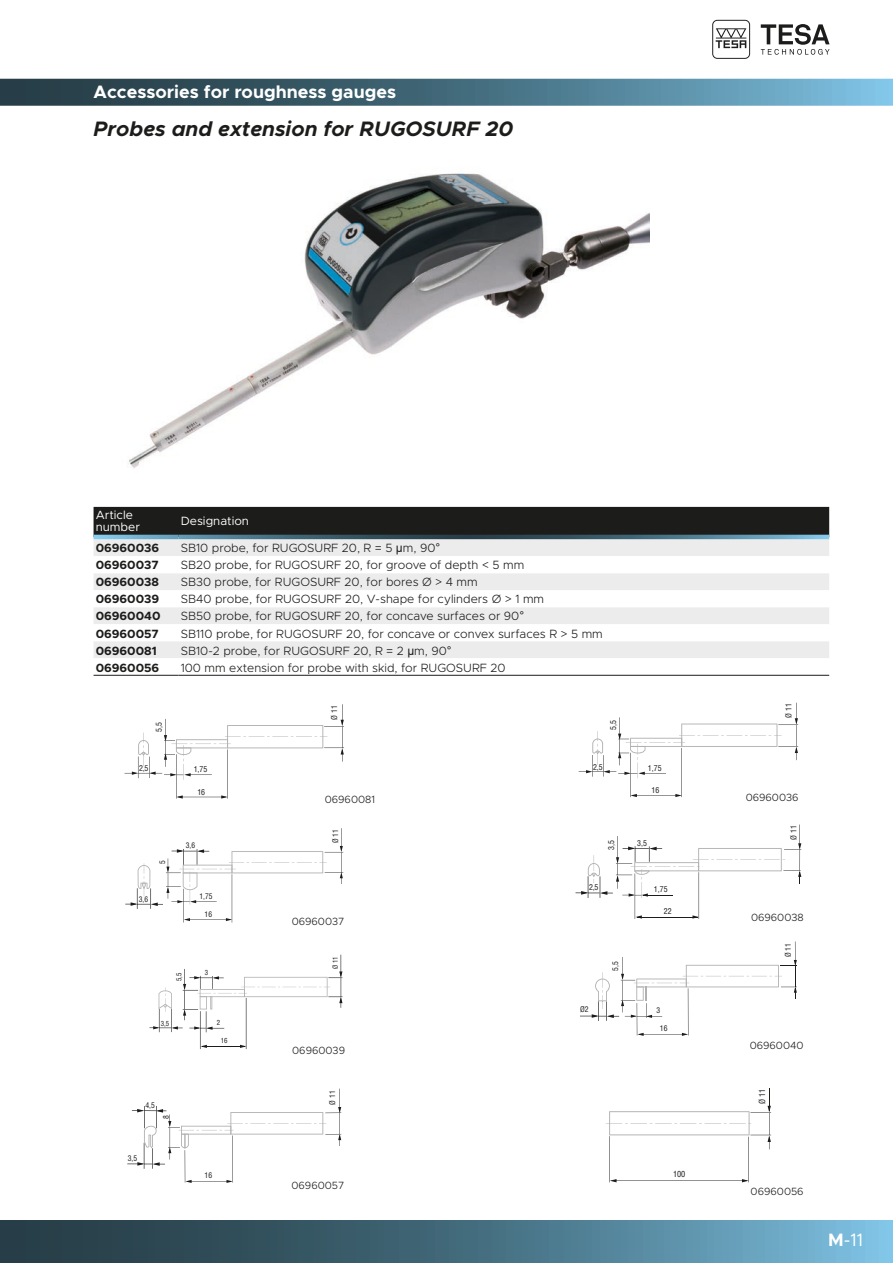
<style>
.page{position:relative;width:893px;height:1263px;background:#fff}
.page>*{position:absolute;margin:0;border:0;box-sizing:border-box;transform-origin:0 0}
.t1{font:italic 700 21px "Metropolis";color:#1c1c1b}
.t2{font:700 18px "Metropolis";color:#fff}
.t3{font:18px "Metropolis";color:#fff}
.t4{font:300 12px "Metropolis";color:#1c1c1b}
.t5{font:700 12px "Metropolis";color:#1c1c1b}
.t6{font:12px/12px "Metropolis";color:#fff}
.t7{font:300 10.5px "Metropolis";color:#1c1c1b}
.t8{font:condensed 8.25px "Helvetica LT Std";color:#1c1c1b}
.t9{font:condensed 7.95px "Helvetica LT Std";color:#1c1c1b}
.t10{font:condensed 7.65px "Helvetica LT Std";color:#1c1c1b}
.t11{font:condensed 7.5px "Helvetica LT Std";color:#1c1c1b}
.t12{font:condensed 6.9px "Helvetica LT Std";color:#1c1c1b}
.s1{font-family:"Arial";font-weight:400}
.s2{font-weight:700}
</style>
<div class="page">
<svg style="left:712px;top:20px;width:38px;height:39px"></svg>
<svg style="left:761px;top:24px;width:69px;height:31px"></svg>
<svg style="left:0;top:1220px;width:893px;height:43px;background:#487183"></svg>
<svg style="left:0;top:79px;width:893px;height:27px;background:#4a7385"></svg>
<div style="left:94px;top:507px;width:735px;height:28px;background:#1c1c1b"></div>
<div style="left:94px;top:539px;width:735px;height:17px;background:#edeced"></div>
<svg style="left:94px;top:573px;width:735px;height:102px;fill:#f4f3f4"></svg>
<svg style="left:94px;top:535px;width:85px;height:4px"></svg>
<svg style="left:179px;top:535px;width:650px;height:4px;background:#446c7d"></svg>
<hr style="left:94px;top:675px;width:85px;height:1px;background:#1c1c1b">
<hr style="left:179px;top:675px;width:650px;height:1px;background:#1c1c1b">
<img style="left:129px;top:173px;width:521px;height:295px">
<svg style="left:579px;top:703px;width:219px;height:94px"></svg>
<svg style="left:125px;top:828px;width:218px;height:94px"></svg>
<svg style="left:575px;top:824px;width:226px;height:95px"></svg>
<svg style="left:149px;top:955px;width:193px;height:94px"></svg>
<svg style="left:580px;top:941px;width:217px;height:95px"></svg>
<hr style="left:232px;top:1135px;width:1px;height:47px;background:#1c1c1b">
<hr style="left:185px;top:1150px;width:1px;height:32px;background:#1c1c1b">
<hr style="left:187px;top:1181px;width:44px;height:1px;background:#1c1c1b">
<svg style="left:226px;top:1180px;width:7px;height:3px"></svg>
<svg style="left:185px;top:1180px;width:7px;height:3px"></svg>
<svg style="left:127px;top:1088px;width:214px;height:81px"></svg>
<svg style="left:125px;top:704px;width:219px;height:95px"></svg>
<hr style="left:609px;top:1136px;width:1px;height:46px;background:#1c1c1b">
<hr style="left:748px;top:1137px;width:1px;height:45px;background:#1c1c1b">
<hr style="left:611px;top:1180px;width:136px;height:1px;background:#1c1c1b">
<svg style="left:742px;top:1179px;width:7px;height:3px"></svg>
<svg style="left:610px;top:1179px;width:7px;height:3px"></svg>
<svg style="left:606px;top:1088px;width:165px;height:61px"></svg>
<h2 class="t2" style="left:94px;top:80px;width:304px">Accessories for roughness gauges</h2>
<h1 class="t1" style="left:94px;top:115px;width:421px">Probes and extension for RUGOSURF 20</h1>
<p class="t6" style="left:96px;top:508px;width:46px">Article number</p>
<p class="t6" style="left:181px;top:514px;width:70px">Designation</p>
<p class="t5" style="left:96px;top:541px;width:65px">06960036</p>
<p class="t4" style="left:181px;top:541px;width:261px">SB10 probe, for RUGOSURF 20, R = 5 <span class="s1">µ</span>m, 90<span class="s1">°</span></p>
<p class="t5" style="left:96px;top:558px;width:65px">06960037</p>
<p class="t4" style="left:181px;top:558px;width:345px">SB20 probe, for RUGOSURF 20, for groove of depth &lt; 5 mm</p>
<p class="t5" style="left:96px;top:575px;width:65px">06960038</p>
<p class="t4" style="left:181px;top:575px;width:299px">SB30 probe, for RUGOSURF 20, for bores Ø &gt; 4 mm</p>
<p class="t5" style="left:96px;top:592px;width:65px">06960039</p>
<p class="t4" style="left:181px;top:592px;width:365px">SB40 probe, for RUGOSURF 20, V-shape for cylinders Ø &gt; 1 mm</p>
<p class="t5" style="left:96px;top:609px;width:66px">06960040</p>
<p class="t4" style="left:181px;top:609px;width:345px">SB50 probe, for RUGOSURF 20, for concave surfaces or 90<span class="s1">°</span></p>
<p class="t5" style="left:96px;top:626px;width:65px">06960057</p>
<p class="t4" style="left:181px;top:626px;width:424px">SB110 probe, for RUGOSURF 20, for concave or convex surfaces R &gt; 5 mm</p>
<p class="t5" style="left:96px;top:643px;width:63px">06960081</p>
<p class="t4" style="left:181px;top:643px;width:272px">SB10-2 probe, for RUGOSURF 20, R = 2 <span class="s1">µ</span>m, 90<span class="s1">°</span></p>
<p class="t5" style="left:96px;top:660px;width:65px">06960056</p>
<p class="t4" style="left:181px;top:660px;width:326px">100 mm extension for probe with skid, for RUGOSURF 20</p>
<p class="t9" style="left:154px;top:732px;width:11px;rotate:-90deg">5,5</p>
<p class="t9" style="left:139px;top:763px;width:11px">2,5</p>
<p class="t9" style="left:194px;top:764px;width:15px">1,75</p>
<p class="t9" style="left:197px;top:787px;width:9px">16</p>
<p class="t9" style="left:329px;top:719px;width:16px;rotate:-90deg">Ø 11</p>
<p class="t7" style="left:325px;top:792px;width:52px">06960081</p>
<p class="t9" style="left:608px;top:730px;width:11px;rotate:-90deg">5,5</p>
<p class="t9" style="left:593px;top:762px;width:11px">2,5</p>
<p class="t9" style="left:648px;top:763px;width:15px">1,75</p>
<p class="t9" style="left:651px;top:785px;width:9px">16</p>
<p class="t11" style="left:158px;top:864px;width:5px;rotate:-90deg">5</p>
<p class="t11" style="left:139px;top:894px;width:11px">3,6</p>
<p class="t11" style="left:186px;top:841px;width:11px">3,6</p>
<p class="t11" style="left:200px;top:891px;width:15px">1,75</p>
<p class="t11" style="left:205px;top:909px;width:9px">16</p>
<p class="t12" style="left:175px;top:981px;width:10px;rotate:-90deg">5,5</p>
<p class="t12" style="left:161px;top:1019px;width:10px">3,5</p>
<p class="t12" style="left:205px;top:968px;width:5px">3</p>
<p class="t12" style="left:217px;top:1018px;width:5px">2</p>
<p class="t12" style="left:221px;top:1036px;width:8px">16</p>
<p class="t10" style="left:145px;top:1100px;width:11px">4,5</p>
<p class="t10" style="left:161px;top:1119px;width:5px;rotate:-90deg">8</p>
<p class="t10" style="left:128px;top:1154px;width:11px">3,5</p>
<p class="t10" style="left:205px;top:1170px;width:9px">16</p>
<p class="t11" style="left:331px;top:843px;width:16px;rotate:-90deg">Ø 11</p>
<p class="t7" style="left:292px;top:915px;width:54px">06960037</p>
<p class="t12" style="left:331px;top:969px;width:14px;rotate:-90deg">Ø 11</p>
<p class="t7" style="left:292px;top:1044px;width:54px">06960039</p>
<p class="t10" style="left:328px;top:1105px;width:16px;rotate:-90deg">Ø 11</p>
<p class="t7" style="left:291px;top:1178px;width:54px">06960057</p>
<p class="t9" style="left:606px;top:850px;width:11px;rotate:-90deg">3,5</p>
<p class="t9" style="left:637px;top:838px;width:11px">3,5</p>
<p class="t9" style="left:589px;top:882px;width:11px">2,5</p>
<p class="t9" style="left:654px;top:884px;width:15px">1,75</p>
<p class="t9" style="left:664px;top:906px;width:9px">22</p>
<p class="t10" style="left:580px;top:1005px;width:10px">Ø2</p>
<p class="t10" style="left:610px;top:971px;width:11px;rotate:-90deg">5,5</p>
<p class="t10" style="left:656px;top:1005px;width:5px">3</p>
<p class="t10" style="left:660px;top:1023px;width:9px">16</p>
<p class="t8" style="left:673px;top:1169px;width:14px">100</p>
<p class="t9" style="left:783px;top:718px;width:16px;rotate:-90deg">Ø 11</p>
<p class="t7" style="left:746px;top:791px;width:54px">06960036</p>
<p class="t9" style="left:789px;top:840px;width:16px;rotate:-90deg">Ø 11</p>
<p class="t7" style="left:751px;top:911px;width:54px">06960038</p>
<p class="t10" style="left:783px;top:957px;width:16px;rotate:-90deg">Ø 11</p>
<p class="t7" style="left:750px;top:1038px;width:55px">06960040</p>
<p class="t8" style="left:757px;top:1104px;width:17px;rotate:-90deg">Ø 11</p>
<p class="t7" style="left:751px;top:1185px;width:55px">06960056</p>
<h2 class="t3" style="left:828px;top:1229px;width:36px"><span class="s2">M</span>-11</h2>
</div>
